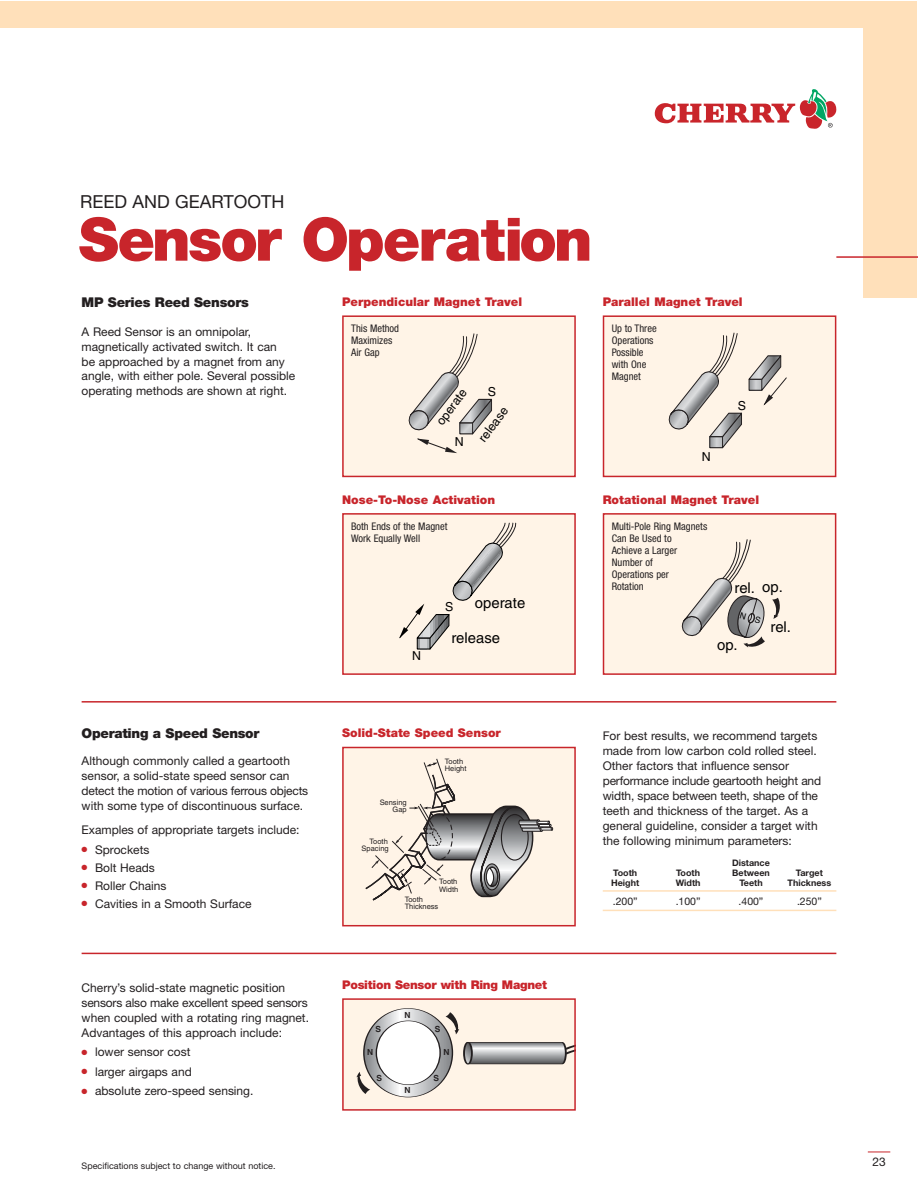
<style>
.page{position:relative;width:918px;height:1188px;background:#fff}
.page>*{position:absolute;margin:0;border:0;box-sizing:border-box;transform-origin:0 0}
.t1{font:900 59.85px "Helvetica Neue";letter-spacing:-.035em;color:#c8252b}
.t2{font:18px "Helvetica Neue";color:#231f20}
.t3{font:14.85px "Helvetica";color:#000}
.t4{font:900 13.5px "Helvetica Neue";letter-spacing:-.02em;color:#231f20}
.t5{font:12.3px "Helvetica";color:#000}
.t6{font:12px/15px "Helvetica Neue";color:#231f20}
.t7{font:900 12px "Helvetica Neue";color:#c8252b}
.t8{font:900 12px "Helvetica Neue";letter-spacing:-.02em;color:#c8252b}
.t9{font:condensed 10.5px/12px "Helvetica Neue";color:#231f20}
.t10{font:10.5px "Helvetica Neue";color:#231f20}
.t11{font:700 9px "Helvetica Neue";color:#231f20}
.t12{font:9px "Helvetica Neue";color:#231f20}
.t13{font:700 8.4px "Helvetica";color:#231f20}
.t14{font:7.5px/7.5px "Helvetica";color:#231f20}
</style>
<div class="page">
<div style="left:863px;top:1px;width:54px;height:296px;background:#ffe0ba"></div>
<div style="left:1px;top:1px;width:916px;height:27px;background:#ffe0ba"></div>
<hr style="left:836px;top:256px;width:81px;height:2px;background:#c9252b">
<svg style="left:868px;top:1152px;width:22px;height:1px"></svg>
<svg style="left:655px;top:89px;width:181px;height:40px"></svg>
<div style="left:343px;top:316px;width:232px;height:160px;background:#fff4e7"></div>
<svg style="left:408px;top:333px;width:84px;height:120px"></svg>
<div style="left:342px;top:315px;width:234px;height:162px;border:1px solid #c8252b"></div>
<div style="left:343px;top:514px;width:232px;height:160px;background:#fff4e7"></div>
<svg style="left:399px;top:522px;width:118px;height:128px"></svg>
<div style="left:342px;top:513px;width:234px;height:162px;border:1px solid #c8252b"></div>
<div style="left:604px;top:514px;width:232px;height:160px;background:#fff4e7"></div>
<svg style="left:772px;top:598px;width:8px;height:21px"></svg>
<div style="left:603px;top:513px;width:233px;height:162px;border:1px solid #c8252b"></div>
<div style="left:604px;top:316px;width:232px;height:160px;background:#fff4e7"></div>
<svg style="left:668px;top:332px;width:119px;height:117px"></svg>
<div style="left:603px;top:315px;width:233px;height:162px;border:1px solid #c8252b"></div>
<svg style="left:81px;top:701px;width:756px;height:410px"></svg>
<svg style="left:81px;top:746px;width:756px;height:209px"></svg>
<hr style="left:603px;top:890px;width:233px;height:2px;background:#ffe0ba">
<hr style="left:603px;top:910px;width:233px;height:1px;background:#ffe0ba">
<svg style="left:82px;top:847px;width:5px;height:5px"></svg>
<svg style="left:82px;top:865px;width:5px;height:5px"></svg>
<svg style="left:82px;top:883px;width:5px;height:5px"></svg>
<svg style="left:82px;top:901px;width:5px;height:5px"></svg>
<svg style="left:82px;top:1049px;width:5px;height:6px"></svg>
<svg style="left:82px;top:1069px;width:5px;height:5px"></svg>
<svg style="left:82px;top:1088px;width:5px;height:6px"></svg>
<svg style="left:681px;top:539px;width:84px;height:108px"></svg>
<h2 class="t2" style="left:80px;top:195px;width:206px">REED AND GEARTOOTH</h2>
<h1 class="t1" style="left:79px;top:218px;width:515px">Sensor Operation</h1>
<p class="t4" style="left:82px;top:297px;width:169px">MP Series Reed Sensors</p>
<p class="t6" style="left:82px;top:325px;width:215px">A Reed Sensor is an omnipolar, magnetically activated switch. It can<br>be approached by a magnet from any angle, with either pole. Several possible operating methods are shown at right.</p>
<p class="t7" style="left:342px;top:297px;width:182px">Perpendicular Magnet Travel</p>
<p class="t9" style="left:351px;top:323px;width:49px">This Method<br>Maximizes<br>Air Gap</p>
<p class="t5" style="left:435px;top:421px;width:43px;rotate:-53deg">operate</p>
<p class="t5" style="left:455px;top:437px;width:10px">N</p>
<p class="t5" style="left:488px;top:387px;width:10px">S</p>
<p class="t5" style="left:477px;top:438px;width:42px;rotate:-53deg">release</p>
<p class="t7" style="left:342px;top:495px;width:155px">Nose-To-Nose Activation</p>
<p class="t9" style="left:351px;top:521px;width:98px">Both Ends of the Magnet<br>Work Equally Well</p>
<p class="t5" style="left:412px;top:651px;width:10px">N</p>
<p class="t3" style="left:475px;top:598px;width:52px">operate</p>
<p class="t3" style="left:451px;top:633px;width:50px">release</p>
<p class="t5" style="left:445px;top:602px;width:10px">S</p>
<p class="t7" style="left:603px;top:297px;width:141px">Parallel Magnet Travel</p>
<p class="t9" style="left:612px;top:323px;width:46px">Up to Three<br>Operations<br>Possible with One<br>Magnet</p>
<p class="t5" style="left:702px;top:452px;width:10px">N</p>
<p class="t5" style="left:738px;top:401px;width:10px">S</p>
<p class="t7" style="left:603px;top:495px;width:158px">Rotational Magnet Travel</p>
<p class="t9" style="left:612px;top:521px;width:97px">Multi-Pole Ring Magnets<br>Can Be Used to<br>Achieve a Larger<br>Number of<br>Operations per<br>Rotation</p>
<p class="t3" style="left:734px;top:582px;width:22px">rel.</p>
<p class="t3" style="left:762px;top:582px;width:22px">op.</p>
<p class="t3" style="left:717px;top:639px;width:22px">op.</p>
<p class="t3" style="left:770px;top:621px;width:22px">rel.</p>
<p class="t4" style="left:82px;top:729px;width:179px">Operating a Speed Sensor</p>
<p class="t6" style="left:82px;top:755px;width:228px">Although commonly called a geartooth sensor, a solid-state speed sensor can detect the motion of various ferrous objects with some type of discontinuous surface.</p>
<p class="t6" style="left:95px;top:821px;width:206px;line-height:19.5px;text-indent:-13px">Examples of appropriate targets include:<br>Sprockets</p>
<p class="t6" style="left:95px;top:860px;width:158px;line-height:18px">Bolt Heads<br>Roller Chains<br>Cavities in a Smooth Surface</p>
<p class="t7" style="left:342px;top:729px;width:160px">Solid-State Speed Sensor</p>
<p class="t14" style="left:380px;top:799px;width:29px;text-align:right">Sensing<br>Gap</p>
<p class="t14" style="left:362px;top:838px;width:29px;text-align:right">Tooth<br>Spacing</p>
<p class="t14" style="left:445px;top:758px;width:23px">Tooth<br>Height</p>
<p class="t14" style="left:439px;top:879px;width:21px">Tooth<br>Width</p>
<p class="t14" style="left:405px;top:896px;width:35px">Tooth<br>Thickness</p>
<p class="t6" style="left:603px;top:730px;width:220px">For best results, we recommend targets made from low carbon cold rolled steel.<br>Other factors that influence sensor performance include geartooth height and width, space between teeth, shape of the teeth and thickness of the target. As a general guideline, consider a target with the following minimum parameters:</p>
<p class="t11" style="left:732px;top:860px;width:39px">Distance</p>
<p class="t11" style="left:613px;top:870px;width:25px">Tooth</p>
<p class="t11" style="left:676px;top:870px;width:25px">Tooth</p>
<p class="t11" style="left:732px;top:870px;width:39px">Between</p>
<p class="t11" style="left:796px;top:870px;width:28px">Target</p>
<p class="t11" style="left:611px;top:879px;width:30px">Height</p>
<p class="t11" style="left:676px;top:879px;width:26px">Width</p>
<p class="t11" style="left:739px;top:879px;width:25px">Teeth</p>
<p class="t11" style="left:788px;top:879px;width:45px">Thickness</p>
<p class="t10" style="left:613px;top:898px;width:26px">.200”</p>
<p class="t10" style="left:676px;top:898px;width:26px">.100”</p>
<p class="t10" style="left:739px;top:898px;width:26px">.400”</p>
<p class="t10" style="left:797px;top:898px;width:26px">.250”</p>
<p class="t6" style="left:82px;top:981px;width:229px">Cherry’s solid-state magnetic position sensors also make excellent speed sensors when coupled with a rotating ring magnet.<br>Advantages of this approach include:</p>
<p class="t6" style="left:95px;top:1043px;width:160px;line-height:19.5px">lower sensor cost<br>larger airgaps and<br>absolute zero-speed sensing.</p>
<p class="t12" style="left:82px;top:1162px;width:195px">Specifications subject to change without notice.</p>
<p class="t8" style="left:342px;top:980px;width:206px">Position Sensor with Ring Magnet</p>
<p class="t13" style="left:405px;top:1012px;width:8px">N</p>
<p class="t13" style="left:376px;top:1026px;width:7px">S</p>
<p class="t13" style="left:435px;top:1026px;width:7px">S</p>
<p class="t13" style="left:367px;top:1049px;width:8px">N</p>
<p class="t13" style="left:443px;top:1049px;width:8px">N</p>
<p class="t13" style="left:405px;top:1087px;width:8px">N</p>
<p class="t13" style="left:377px;top:1074px;width:7px">S</p>
<p class="t13" style="left:433px;top:1074px;width:7px">S</p>
<p class="t6" style="left:872px;top:1155px;width:15px">23</p>
</div>
